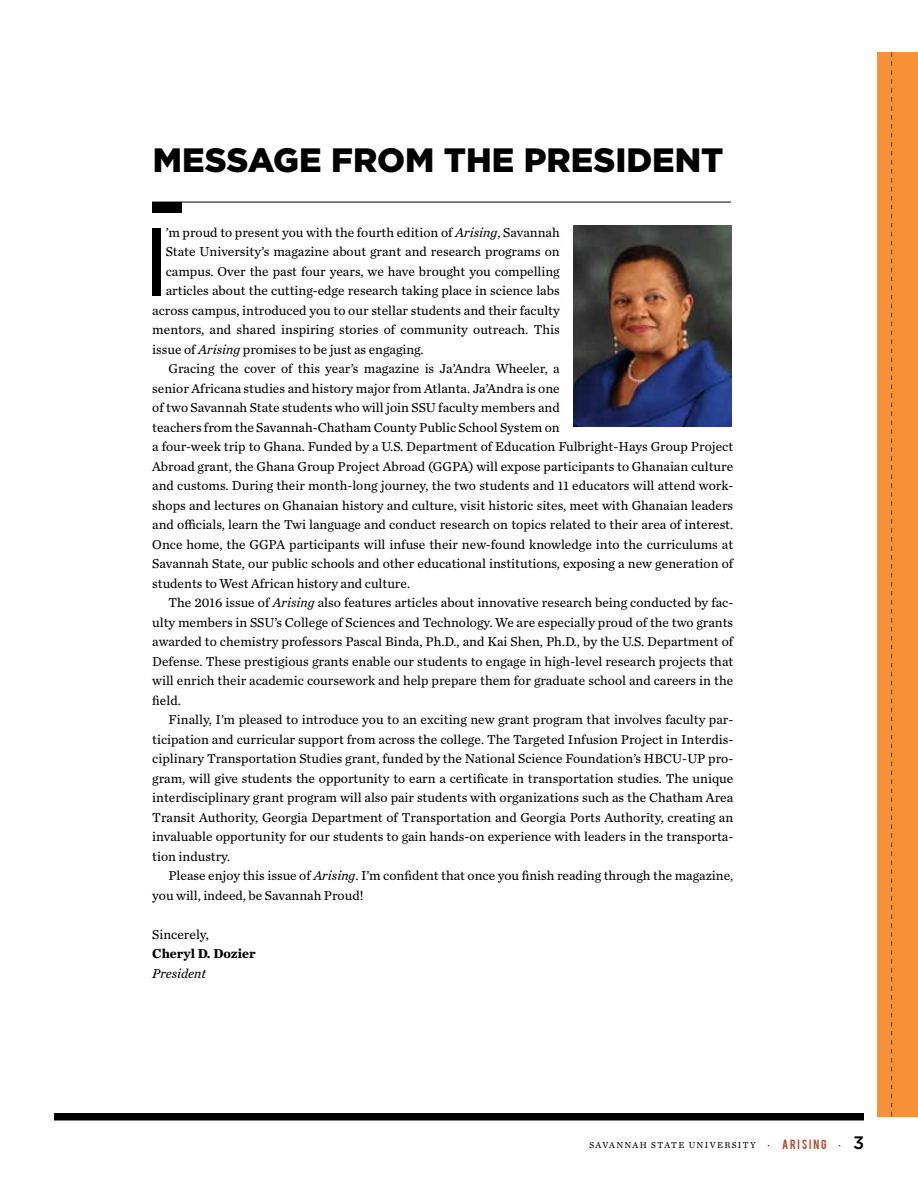
<style>
.page{position:relative;width:918px;height:1188px;background:#fff}
.page>*{position:absolute;margin:0;border:0;box-sizing:border-box;transform-origin:0 0}
.t1{font:103.2px "Chalet Comprime Cologne Eighty";color:#000}
.t2{font:900 33.75px "Gotham";color:#000}
.t3{font:13.5px/19.5px "Chronicle Text G2";color:#000}
.t4{font:700 13.5px "Chronicle Text G2";color:#000}
.t5{font:italic 13.5px "Chronicle Text G2";color:#000}
.t6{font:9px "Chronicle Text G2";letter-spacing:.15em;color:#000}
.s1{font-style:italic}
.s2{font-size:10.5px}
.s3{font-family:"Bebas";font-size:10.5px;color:#ba482f}
.s4{font-family:"Gotham";font-weight:500;font-size:18px}
</style>
<div class="page">
<img style="left:573px;top:226px;width:158px;height:201px">
<div style="left:54px;top:1113px;width:810px;height:7px;background:#000"></div>
<div style="left:878px;top:52px;width:40px;height:1064px;background:#f79138"></div>
<svg style="left:891px;top:52px;width:1px;height:1064px"></svg>
<div style="left:152px;top:202px;width:29px;height:11px;background:#000"></div>
<hr style="left:152px;top:202px;width:579px;height:1px;background:#000">
<h2 class="t2" style="left:153px;top:136px;width:572px">MESSAGE FROM THE PRESIDENT</h2>
<h1 class="t1" style="left:148px;top:205px;width:20px">I</h1>
<p class="t3" style="left:166px;top:222px;width:395px">’m proud to present you with the fourth edition of <span class="s1">Arising</span>, Savannah</p>
<p class="t3" style="left:166px;top:241px;width:395px">State University’s magazine about grant and research programs on</p>
<p class="t3" style="left:166px;top:261px;width:395px">campus. Over the past four years, we have brought you compelling</p>
<p class="t3" style="left:166px;top:280px;width:395px">articles about the cutting-edge research taking place in science labs</p>
<p class="t3" style="left:152px;top:300px;width:409px">across campus, introduced you to our stellar students and their faculty</p>
<p class="t3" style="left:152px;top:319px;width:409px">mentors, and shared inspiring stories of community outreach. This</p>
<p class="t3" style="left:152px;top:339px;width:273px">issue of <span class="s1">Arising</span> promises to be just as engaging.</p>
<p class="t3" style="left:168px;top:358px;width:393px">Gracing the cover of this year’s magazine is Ja’Andra Wheeler, a</p>
<p class="t3" style="left:152px;top:378px;width:409px">senior Africana studies and history major from Atlanta. Ja’Andra is one</p>
<p class="t3" style="left:152px;top:397px;width:269px">of two Savannah State students who will join SSU</p>
<p class="t3" style="left:152px;top:397px;width:583px;text-indent:286px">faculty members and<br>teachers from the Savannah-Chatham County Public School System on<br>a four-week trip to Ghana. Funded by a U.S. Department of Education Fulbright-Hays Group Project Abroad grant, the Ghana Group Project Abroad (GGPA) will expose participants to Ghanaian culture and customs. During their month-long journey, the two students and 11 educators will attend work&shy;shops and lectures on Ghanaian history and culture, visit historic sites, meet with Ghanaian leaders and officials, learn the Twi language and conduct research on topics related to their area of interest.<br>Once home, the GGPA participants will infuse their new-found knowledge into the curriculums at Savannah State, our public schools and other educational institutions, exposing a new generation of students to West African history and culture.<br>The 2016 issue of <span class="s1">Arising</span> also features articles about innovative research being conducted by fac&shy;ulty members in SSU’s College of Sciences and Technology. We are especially proud of the two grants awarded to chemistry professors Pascal Binda, Ph.D., and Kai Shen, Ph.D., by the U.S. Department of Defense. These prestigious grants enable our students to engage in high-level research projects that will enrich their academic coursework and help prepare them for graduate school and careers in the field.</p>
<p class="t3" style="left:152px;top:709px;width:583px;text-align:justify;text-indent:16px">Finally, I’m pleased to introduce you to an exciting new grant program that involves faculty par&shy;ticipation and curricular support from across the college. The Targeted Infusion Project in Interdis&shy;ciplinary Transportation Studies grant, funded by the National Science Foundation’s HBCU-UP pro&shy;gram, will give students the opportunity to earn a certificate in transportation studies. The unique interdisciplinary grant program will also pair students with organizations such as the Chatham Area Transit Authority, Georgia Department of Transportation and Georgia Ports Authority, creating an invaluable opportunity for our students to gain hands-on experience with leaders in the transporta&shy;tion industry.</p>
<p class="t3" style="left:152px;top:865px;width:583px;text-indent:16px">Please enjoy this issue of <span class="s1">Arising</span>. I’m confident that once you finish reading through the magazine, you will, indeed, be Savannah Proud!</p>
<p class="t3" style="left:152px;top:924px;width:58px">Sincerely,</p>
<p class="t4" style="left:152px;top:943px;width:105px">Cheryl D. Dozier</p>
<p class="t5" style="left:152px;top:963px;width:55px">President</p>
<p class="t6" style="left:590px;top:1138px;width:276px">savannah state university <span class="s2">·</span> <span class="s3">ARISING</span> <span class="s2">·</span> <span class="s4">3</span></p>
</div>
